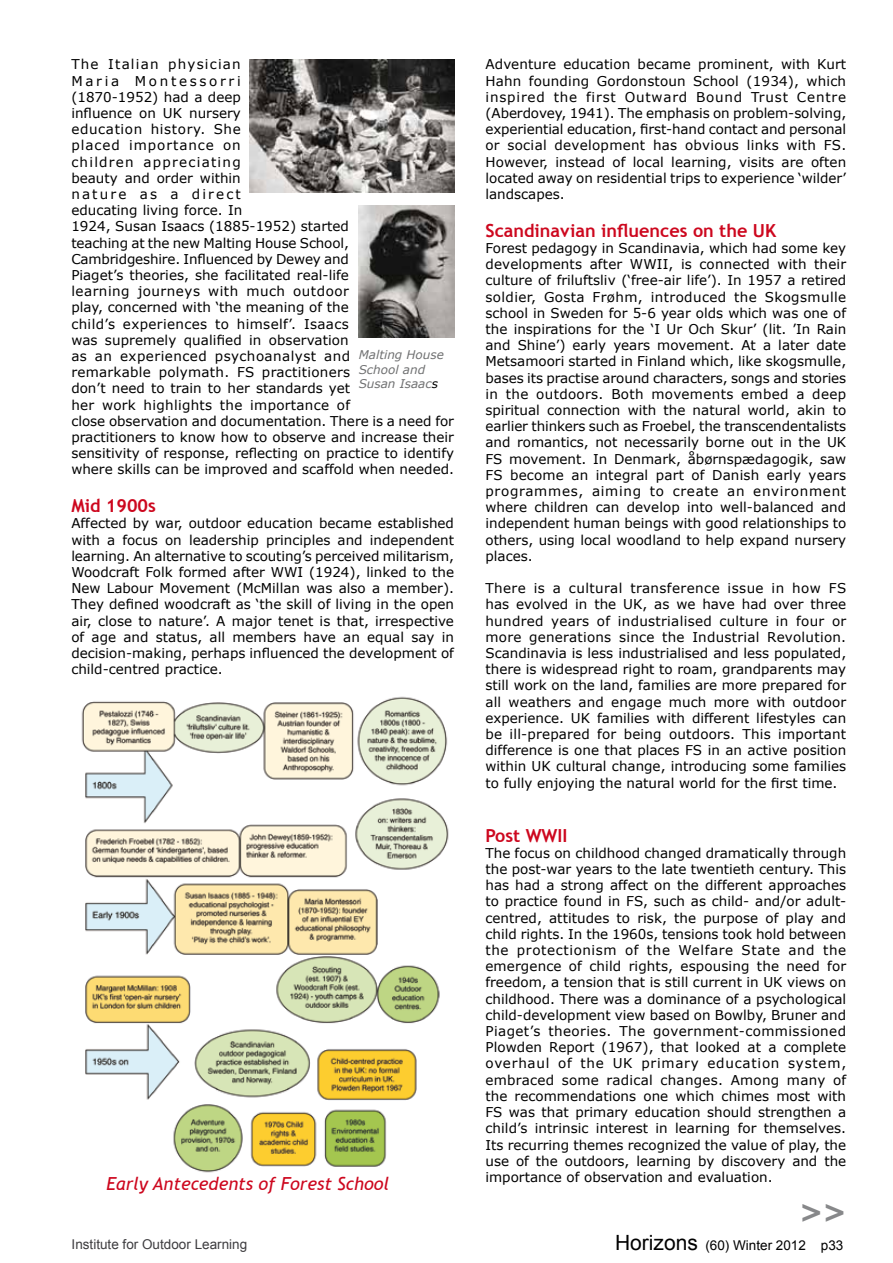
<style>
.page{position:relative;width:893px;height:1263px;background:#fff}
.page>*{position:absolute;margin:0;border:0;box-sizing:border-box;transform-origin:0 0}
.t1{font:700 18px "Trebuchet MS";color:#cd071e}
.t2{font:italic 18px "Trebuchet MS";color:#cd071e}
.t3{font:13.5px/16.2px "Verdana";color:#000;text-align:justify}
.t4{font:13.5px "Arial";color:#3e3d40}
.t5{font:13.5px "Arial";color:#000}
.t6{font:italic 12px/14.4px "Verdana";color:#707172}
.s1{color:#000}
.s2{font-size:21px}
</style>
<div class="page">
<img style="left:250px;top:59px;width:204px;height:134px">
<img style="left:359px;top:206px;width:95px;height:131px">
<img style="left:81px;top:696px;width:368px;height:477px">
<p class="t3" style="left:71px;top:57px;width:384px;text-align:left">The Italian physician<br>Maria Montessorri<br>(1870-1952) had a deep<br>influence on UK nursery<br>education history. She<br>placed importance on<br>children appreciating<br>beauty and order within<br>nature as a direct<br>educating living force. In<br>1924, Susan Isaacs (1885-1952) started<br>teaching at the new Malting House School, Cambridgeshire. Influenced by Dewey and<br>Piaget’s theories, she facilitated real-life<br>learning journeys with much outdoor<br>play, concerned with ‘the meaning of the<br>child’s experiences to himself’. Isaacs<br>was supremely qualified in observation<br>as an experienced psychoanalyst and<br>remarkable polymath. FS practitioners<br>don’t need to train to her standards yet<br>her work highlights the importance of<br>close observation and documentation. There is a need for practitioners to know how to observe and increase their sensitivity of response, reflecting on practice to identify where skills can be improved and scaffold when needed.</p>
<h1 class="t1" style="left:71px;top:495px;width:86px">Mid 1900s</h1>
<p class="t3" style="left:71px;top:516px;width:384px">Affected by war, outdoor education became established with a focus on leadership principles and independent learning. An alternative to scouting’s perceived militarism, Woodcraft Folk formed after WWI (1924), linked to the New Labour Movement (McMillan was also a member).<br>They defined woodcraft as ‘the skill of living in the open air, close to nature’. A major tenet is that, irrespective of age and status, all members have an equal say in decision-making, perhaps influenced the development of child-centred practice.</p>
<p class="t6" style="left:359px;top:348px;width:87px">Malting House<br>School and<br>Susan Isaac<span class="s1">s</span></p>
<h1 class="t2" style="left:107px;top:1172px;width:284px">Early Antecedents of Forest School</h1>
<p class="t3" style="left:485px;top:57px;width:362px">Adventure education became prominent, with Kurt Hahn founding Gordonstoun School (1934), which inspired the first Outward Bound Trust Centre (Aberdovey, 1941). The emphasis on problem-solving, experiential education, first-hand contact and personal or social development has obvious links with FS.<br>However, instead of local learning, visits are often located away on residential trips to experience ‘wilder’ landscapes.</p>
<h1 class="t1" style="left:485px;top:219px;width:292px">Scandinavian influences on the UK</h1>
<p class="t3" style="left:485px;top:240px;width:362px">Forest pedagogy in Scandinavia, which had some key developments after WWII, is connected with their culture of friluftsliv (‘free-air life’). In 1957 a retired soldier, Gosta Frøhm, introduced the Skogsmulle school in Sweden for 5-6 year olds which was one of the inspirations for the ‘I Ur Och Skur’ (lit. ’In Rain and Shine’) early years movement. At a later date Metsamoori started in Finland which, like skogsmulle, bases its practise around characters, songs and stories in the outdoors. Both movements embed a deep spiritual connection with the natural world, akin to earlier thinkers such as Froebel, the transcendentalists and romantics, not necessarily borne out in the UK FS movement. In Denmark, åbørnspædagogik, saw FS become an integral part of Danish early years programmes, aiming to create an environment where children can develop into well-balanced and independent human beings with good relationships to others, using local woodland to help expand nursery places.</p>
<p class="t3" style="left:485px;top:580px;width:362px">There is a cultural transference issue in how FS has evolved in the UK, as we have had over three hundred years of industrialised culture in four or more generations since the Industrial Revolution.<br>Scandinavia is less industrialised and less populated, there is widespread right to roam, grandparents may still work on the land, families are more prepared for all weathers and engage much more with outdoor experience. UK families with different lifestyles can be ill-prepared for being outdoors. This important difference is one that places FS in an active position within UK cultural change, introducing some families to fully enjoying the natural world for the first time.</p>
<h1 class="t1" style="left:485px;top:824px;width:84px">Post WWII</h1>
<p class="t3" style="left:485px;top:845px;width:362px">The focus on childhood changed dramatically through the post-war years to the late twentieth century. This has had a strong affect on the different approaches to practice found in FS, such as child- and/or adult&shy;centred, attitudes to risk, the purpose of play and child rights. In the 1960s, tensions took hold between the protectionism of the Welfare State and the emergence of child rights, espousing the need for freedom, a tension that is still current in UK views on childhood. There was a dominance of a psychological child-development view based on Bowlby, Bruner and Piaget’s theories. The government-commissioned Plowden Report (1967), that looked at a complete overhaul of the UK primary education system, embraced some radical changes. Among many of the recommendations one which chimes most with FS was that primary education should strengthen a child’s intrinsic interest in learning for themselves.<br>Its recurring themes recognized the value of play, the use of the outdoors, learning by discovery and the importance of observation and evaluation.</p>
<p class="t4" style="left:72px;top:1235px;width:177px">Institute for Outdoor Learning</p>
<p class="t5" style="left:615px;top:1236px;width:230px"><span class="s2">Horizons</span> (60) Winter 2012 p33</p>
</div>
